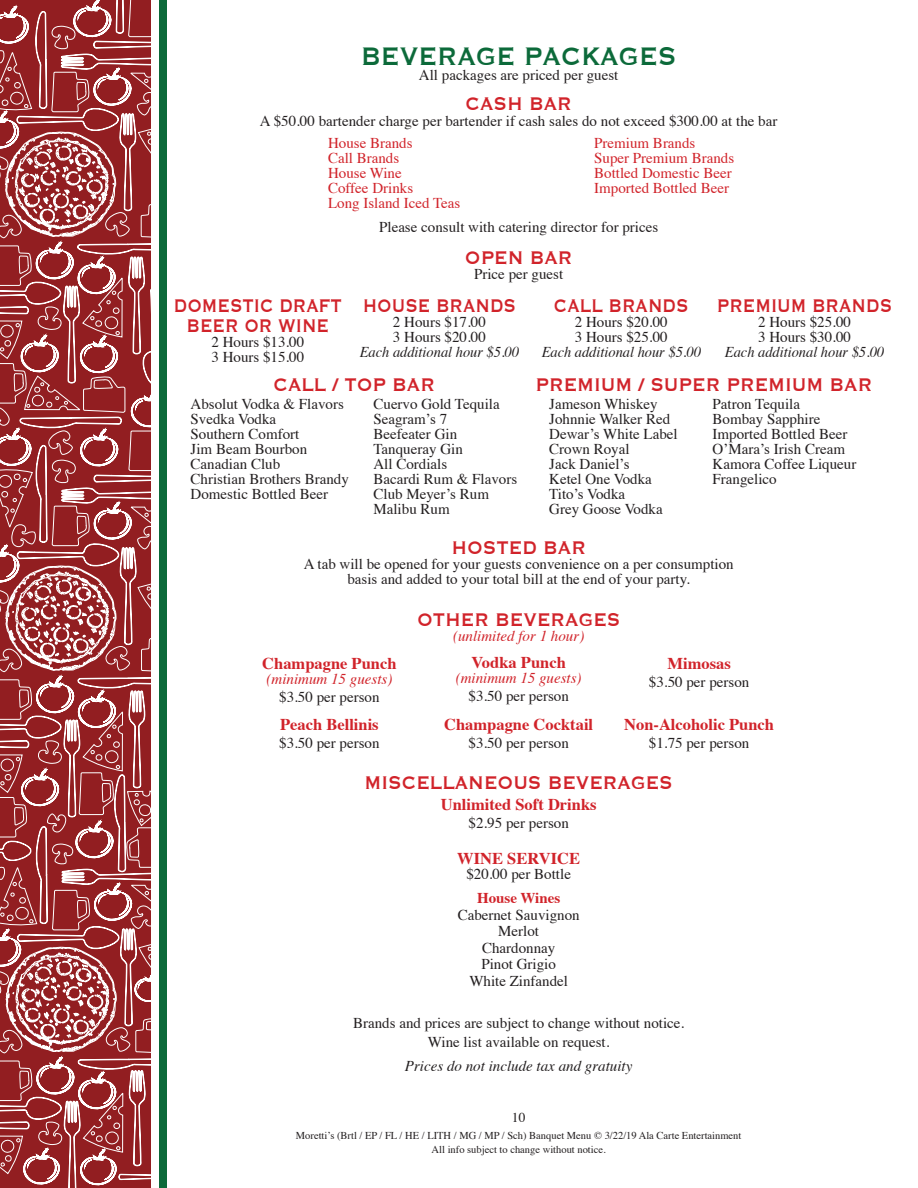
<style>
.page{position:relative;width:918px;height:1188px;background:#fff}
.page>*{position:absolute;margin:0;border:0;box-sizing:border-box;transform-origin:0 0}
.t1{font:33px "Copperplate";color:#0c6a3a;scale:.85 1}
.Sub_HEAERS{font:23.85px "Copperplate";color:#d1232a;scale:.85 1}
.Sub_HEAERS-2{font:23.85px/19.5px "Copperplate";color:#d1232a;text-align:center;scale:.79 1}
.Sub_HEAERS-3{font:700 16.5px "Times";color:#d1232a}
.t2{font:15px "Times";color:#231f20}
.t3{font:15px "Times";color:#d1232a}
.Italic_Parts{font:italic 15px "Times";color:#231f20;scale:.96 1}
.t4{font:italic 15px "Times";color:#d1232a}
.Italic_Parts-2{font:italic 15px "Times";color:#231f20}
.t5{font:700 15px "Times";color:#d1232a}
.Italic_Parts-3{font:13.5px "Times";color:#231f20}
.t6{font:10.5px/13.5px "Times";color:#231f20;text-align:center}
</style>
<div class="page">
<svg style="left:0;top:0;width:151px;height:427px;background:#a6494b"></svg>
<svg style="left:0;top:427px;width:151px;height:761px;background:#a84c4e"></svg>
<svg style="left:0;top:428px;width:151px;height:433px;background:#a74a4c"></svg>
<div style="left:159px;top:0;width:8px;height:1188px;background:#0c6a3a"></div>
<p class="t1" style="left:361px;top:34px;width:373px">BEVERAGE PACKAGES</p>
<p class="t2" style="left:419px;top:61px;width:201px">All packages are priced per guest</p>
<p class="Sub_HEAERS" style="left:465px;top:88px;width:127px">CASH BAR</p>
<p class="t2" style="left:260px;top:107px;width:519px">A $50.00 bartender charge per bartender if cash sales do not exceed $300.00 at the bar</p>
<p class="t3" style="left:328px;top:129px;width:86px">House Brands</p>
<p class="t3" style="left:328px;top:144px;width:73px">Call Brands</p>
<p class="t3" style="left:328px;top:159px;width:75px">House Wine</p>
<p class="t3" style="left:328px;top:174px;width:87px">Coffee Drinks</p>
<p class="t3" style="left:328px;top:189px;width:134px">Long Island Iced Teas</p>
<p class="t3" style="left:594px;top:129px;width:103px">Premium Brands</p>
<p class="t3" style="left:594px;top:144px;width:141px">Super Premium Brands</p>
<p class="t3" style="left:594px;top:159px;width:139px">Bottled Domestic Beer</p>
<p class="t3" style="left:594px;top:174px;width:136px">Imported Bottled Beer</p>
<p class="Sub_HEAERS-2" style="left:174px;top:295px;width:214px">DOMESTIC DRAFT<br>BEER OR WINE</p>
<p class="t2" style="left:211px;top:328px;width:94px">2 Hours $13.00</p>
<p class="t2" style="left:211px;top:343px;width:94px">3 Hours $15.00</p>
<p class="t2" style="left:379px;top:213px;width:281px">Please consult with catering director for prices</p>
<p class="Sub_HEAERS" style="left:465px;top:242px;width:128px">OPEN BAR</p>
<p class="t2" style="left:474px;top:260px;width:91px">Price per guest</p>
<p class="Sub_HEAERS-2" style="left:363px;top:295px;width:196px">HOUSE BRANDS</p>
<p class="t2" style="left:393px;top:308px;width:94px">2 Hours $17.00</p>
<p class="t2" style="left:393px;top:323px;width:94px">3 Hours $20.00</p>
<p class="Italic_Parts" style="left:360px;top:339px;width:167px">Each additional hour $5.00</p>
<p class="Sub_HEAERS-2" style="left:554px;top:295px;width:172px">CALL BRANDS</p>
<p class="t2" style="left:575px;top:308px;width:94px">2 Hours $20.00</p>
<p class="t2" style="left:575px;top:323px;width:94px">3 Hours $25.00</p>
<p class="Italic_Parts" style="left:542px;top:339px;width:167px">Each additional hour $5.00</p>
<p class="Sub_HEAERS-2" style="left:717px;top:295px;width:223px">PREMIUM BRANDS</p>
<p class="t2" style="left:758px;top:308px;width:94px">2 Hours $25.00</p>
<p class="t2" style="left:758px;top:323px;width:94px">3 Hours $30.00</p>
<p class="Italic_Parts" style="left:725px;top:339px;width:167px">Each additional hour $5.00</p>
<p class="Sub_HEAERS" style="left:273px;top:369px;width:192px">CALL / TOP BAR</p>
<p class="t2" style="left:191px;top:390px;width:155px">Absolut Vodka &amp; Flavors</p>
<p class="t2" style="left:191px;top:405px;width:87px">Svedka Vodka</p>
<p class="t2" style="left:191px;top:420px;width:110px">Southern Comfort</p>
<p class="t2" style="left:191px;top:435px;width:118px">Jim Beam Bourbon</p>
<p class="t2" style="left:191px;top:450px;width:91px">Canadian Club</p>
<p class="t2" style="left:191px;top:465px;width:160px">Christian Brothers Brandy</p>
<p class="t2" style="left:191px;top:480px;width:139px">Domestic Bottled Beer</p>
<p class="t2" style="left:374px;top:390px;width:128px">Cuervo Gold Tequila</p>
<p class="t2" style="left:374px;top:405px;width:75px">Seagram’s 7</p>
<p class="t2" style="left:374px;top:420px;width:85px">Beefeater Gin</p>
<p class="t2" style="left:374px;top:435px;width:91px">Tanqueray Gin</p>
<p class="t2" style="left:374px;top:450px;width:75px">All Cordials</p>
<p class="t2" style="left:374px;top:465px;width:145px">Bacardi Rum &amp; Flavors</p>
<p class="t2" style="left:374px;top:480px;width:117px">Club Meyer’s Rum</p>
<p class="t2" style="left:374px;top:495px;width:78px">Malibu Rum</p>
<p class="Sub_HEAERS" style="left:536px;top:369px;width:398px">PREMIUM / SUPER PREMIUM BAR</p>
<p class="t2" style="left:549px;top:390px;width:110px">Jameson Whiskey</p>
<p class="t2" style="left:549px;top:405px;width:123px">Johnnie Walker Red</p>
<p class="t2" style="left:549px;top:420px;width:130px">Dewar’s White Label</p>
<p class="t2" style="left:549px;top:435px;width:82px">Crown Royal</p>
<p class="t2" style="left:549px;top:450px;width:82px">Jack Daniel’s</p>
<p class="t2" style="left:549px;top:465px;width:104px">Ketel One Vodka</p>
<p class="t2" style="left:549px;top:480px;width:78px">Tito’s Vodka</p>
<p class="t2" style="left:549px;top:495px;width:115px">Grey Goose Vodka</p>
<p class="t2" style="left:713px;top:390px;width:89px">Patron Tequila</p>
<p class="t2" style="left:713px;top:405px;width:109px">Bombay Sapphire</p>
<p class="t2" style="left:713px;top:420px;width:136px">Imported Bottled Beer</p>
<p class="t2" style="left:713px;top:435px;width:134px">O’Mara’s Irish Cream</p>
<p class="t2" style="left:713px;top:450px;width:145px">Kamora Coffee Liqueur</p>
<p class="t2" style="left:713px;top:465px;width:66px">Frangelico</p>
<p class="Sub_HEAERS" style="left:451px;top:532px;width:160px">HOSTED BAR</p>
<p class="t2" style="left:304px;top:550px;width:431px">A tab will be opened for your guests convenience on a per consumption</p>
<p class="t2" style="left:347px;top:565px;width:344px">basis and added to your total bill at the end of your party.</p>
<p class="Sub_HEAERS" style="left:417px;top:604px;width:241px">OTHER BEVERAGES</p>
<p class="t4" style="left:453px;top:622px;width:133px">(unlimited for 1 hour)</p>
<p class="Sub_HEAERS-3" style="left:472px;top:647px;width:96px">Vodka Punch</p>
<p class="t4" style="left:456px;top:665px;width:127px">(minimum 15 guests)</p>
<p class="t2" style="left:469px;top:682px;width:102px">$3.50 per person</p>
<p class="Sub_HEAERS-3" style="left:444px;top:708px;width:150px">Champagne Cocktail</p>
<p class="t2" style="left:469px;top:729px;width:102px">$3.50 per person</p>
<p class="Sub_HEAERS" style="left:365px;top:767px;width:364px">MISCELLANEOUS BEVERAGES</p>
<p class="Sub_HEAERS-3" style="left:441px;top:789px;width:157px">Unlimited Soft Drinks</p>
<p class="t2" style="left:469px;top:809px;width:102px">$2.95 per person</p>
<p class="Sub_HEAERS-3" style="left:457px;top:843px;width:124px">WINE SERVICE</p>
<p class="t2" style="left:466px;top:860px;width:106px">$20.00 per Bottle</p>
<p class="t5" style="left:477px;top:884px;width:85px">House Wines</p>
<p class="t2" style="left:458px;top:901px;width:124px">Cabernet Sauvignon</p>
<p class="t2" style="left:498px;top:917px;width:42px">Merlot</p>
<p class="t2" style="left:482px;top:934px;width:75px">Chardonnay</p>
<p class="t2" style="left:481px;top:950px;width:76px">Pinot Grigio</p>
<p class="t2" style="left:469px;top:967px;width:100px">White Zinfandel</p>
<p class="t2" style="left:353px;top:1009px;width:333px">Brands and prices are subject to change without notice.</p>
<p class="t2" style="left:428px;top:1028px;width:183px">Wine list available on request.</p>
<p class="Italic_Parts-2" style="left:405px;top:1053px;width:229px">Prices do not include tax and gratuity</p>
<p class="Italic_Parts-3" style="left:512px;top:1105px;width:15px">10</p>
<p class="Sub_HEAERS-3" style="left:262px;top:647px;width:136px">Champagne Punch</p>
<p class="t4" style="left:267px;top:666px;width:127px">(minimum 15 guests)</p>
<p class="t2" style="left:279px;top:683px;width:102px">$3.50 per person</p>
<p class="Sub_HEAERS-3" style="left:668px;top:647px;width:65px">Mimosas</p>
<p class="t2" style="left:649px;top:668px;width:102px">$3.50 per person</p>
<p class="Sub_HEAERS-3" style="left:280px;top:708px;width:100px">Peach Bellinis</p>
<p class="t2" style="left:279px;top:728px;width:102px">$3.50 per person</p>
<p class="Sub_HEAERS-3" style="left:624px;top:708px;width:151px">Non-Alcoholic Punch</p>
<p class="t2" style="left:649px;top:728px;width:102px">$1.75 per person</p>
<p class="t6" style="left:296px;top:1128px;width:447px">Moretti’s (Brtl / EP / FL / HE / LITH / MG / MP / Sch) Banquet Menu © 3/22/19 Ala Carte Entertainment<br>All info subject to change without notice.</p>
</div>
